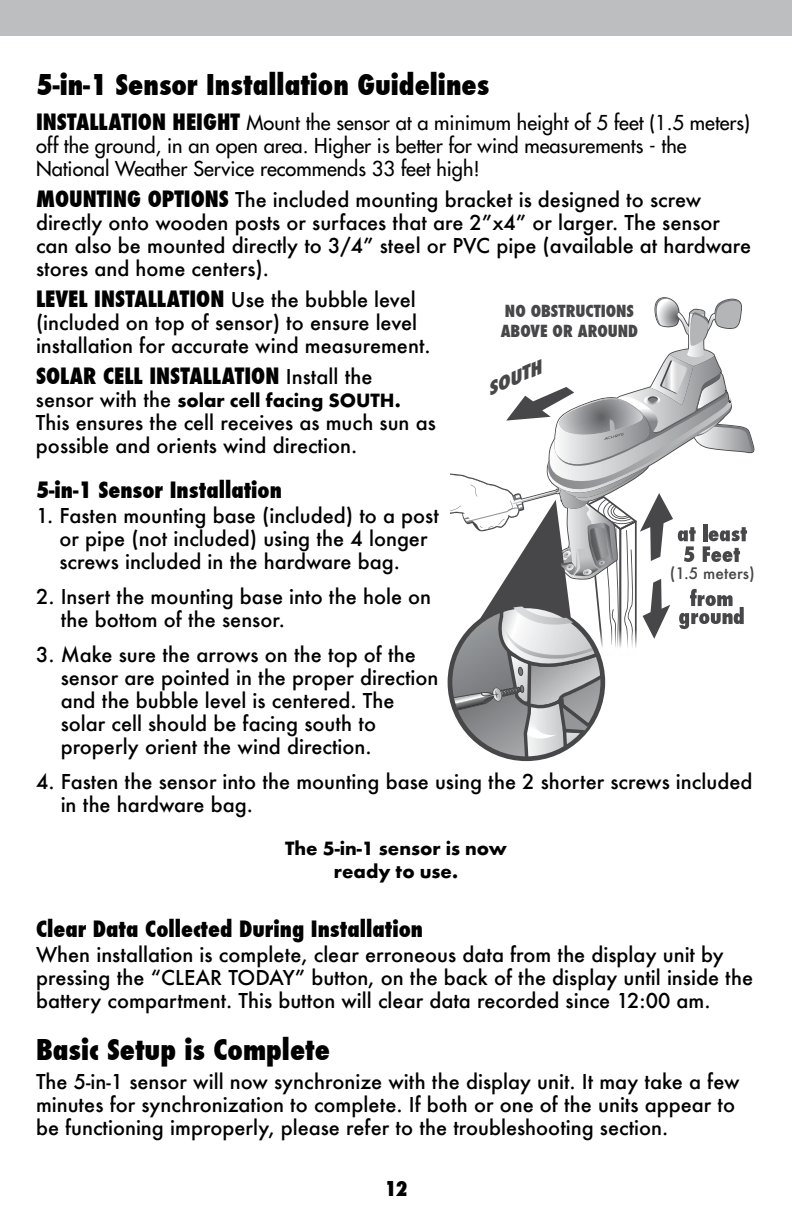
<style>
.page{position:relative;width:792px;height:1224px;background:#fff}
.page>*{position:absolute;margin:0;border:0;box-sizing:border-box;transform-origin:0 0}
.t1{font:800 condensed 28px "Futura";color:#000}
.t2{font:800 condensed 22px "Futura";color:#000}
.t3{font:500 20px/23px "Futura";color:#000}
.t4{font:20px/23px "Futura";color:#000}
.t5{font:700 20px/23px "Futura T";color:#000;text-align:center}
.t6{font:800 condensed 20px "Futura";color:#000}
.t7{font:italic 800 condensed 17.6px "Futura";color:#474749;scale:1.19 1}
.t8{font:800 condensed 16.4px/19.6px "Futura";color:#474749}
.t9{font:500 15.4px "Futura";color:#474749}
.s1{font-weight:800;font-stretch:condensed;font-size:22px}
.s2{font-weight:500;font-stretch:normal;font-size:20px}
.s3{font-family:"Futura";font-weight:500}
</style>
<div class="page">
<div style="left:0;top:0;width:792px;height:36px;background:#bcbec0"></div>
<svg style="left:451px;top:297px;width:304px;height:461px"></svg>
<p class="t1" style="left:36px;top:66px;width:455px">5-in-1 Sensor Installation Guidelines</p>
<p class="t4" style="left:36px;top:111px;width:716px"><span class="s1">INSTALLATION HEIGHT</span> Mount the sensor at a minimum height of 5 feet (1.5 meters) off the ground, in an open area. Higher is better for wind measurements - the<br>National Weather Service recommends 33 feet high!</p>
<p class="t3" style="left:36px;top:188px;width:717px"><span class="s1">MOUNTING OPTIONS</span> The included mounting bracket is designed to screw directly onto wooden posts or surfaces that are 2”x4” or larger. The sensor can also be mounted directly to 3/4” steel or PVC pipe (available at hardware</p>
<p class="t3" style="left:36px;top:257px;width:234px">stores and home centers).</p>
<p class="t2" style="left:36px;top:284px;width:381px">LEVEL INSTALLATION <span class="s2">Use the bubble level</span></p>
<p class="t3" style="left:36px;top:311px;width:396px">(included on top of sensor) to ensure level installation for accurate wind measurement.</p>
<p class="t8" style="left:501px;top:301px;width:139px">NO OBSTRUCTIONS<br>ABOVE OR AROUND</p>
<p class="t2" style="left:36px;top:361px;width:338px">SOLAR CELL INSTALLATION <span class="s2">Install the</span></p>
<p class="t5" style="left:36px;top:389px;width:366px"><span class="s3">sensor with the</span> solar cell facing SOUTH.</p>
<p class="t3" style="left:36px;top:411px;width:401px">This ensures the cell receives as much sun as</p>
<p class="t3" style="left:36px;top:434px;width:323px">possible and orients wind direction.</p>
<p class="t2" style="left:36px;top:475px;width:247px">5-in-1 Sensor Installation</p>
<p class="t3" style="left:36px;top:504px;width:404px">1. Fasten mounting base (included) to a post</p>
<p class="t3" style="left:60px;top:527px;width:370px">or pipe (not included) using the 4 longer</p>
<p class="t3" style="left:60px;top:550px;width:342px">screws included in the hardware bag.</p>
<p class="t7" style="left:482px;top:378px;width:50px;rotate:-23deg">SOUTH</p>
<p class="t9" style="left:670px;top:562px;width:87px">(1.5 meters)</p>
<p class="t3" style="left:36px;top:585px;width:397px">2. Insert the mounting base into the hole on</p>
<p class="t3" style="left:61px;top:608px;width:226px">the bottom of the sensor.</p>
<p class="t3" style="left:36px;top:643px;width:381px">3. Make sure the arrows on the top of the</p>
<p class="t3" style="left:61px;top:666px;width:379px">sensor are pointed in the proper direction</p>
<p class="t3" style="left:61px;top:689px;width:335px">and the bubble level is centered. The</p>
<p class="t3" style="left:61px;top:712px;width:317px">solar cell should be facing south to</p>
<p class="t3" style="left:61px;top:735px;width:312px">properly orient the wind direction.</p>
<p class="t3" style="left:36px;top:770px;width:718px">4. Fasten the sensor into the mounting base using the 2 shorter screws included</p>
<p class="t3" style="left:61px;top:793px;width:194px">in the hardware bag.</p>
<p class="t5" style="left:285px;top:837px;width:223px">The 5-in-1 sensor is now ready to use.</p>
<p class="t2" style="left:36px;top:914px;width:389px">Clear Data Collected During Installation</p>
<p class="t3" style="left:36px;top:943px;width:719px">When installation is complete, clear erroneous data from the display unit by pressing the “CLEAR TODAY” button, on the back of the display until inside the battery compartment. This button will clear data recorded since 12:00 am.</p>
<p class="t1" style="left:36px;top:1031px;width:296px">Basic Setup is Complete</p>
<p class="t3" style="left:36px;top:1070px;width:705px">The 5-in-1 sensor will now synchronize with the display unit. It may take a few minutes for synchronization to complete. If both or one of the units appear to be functioning improperly, please refer to the troubleshooting section.</p>
<p class="t6" style="left:385px;top:1175px;width:24px">12</p>
</div>
